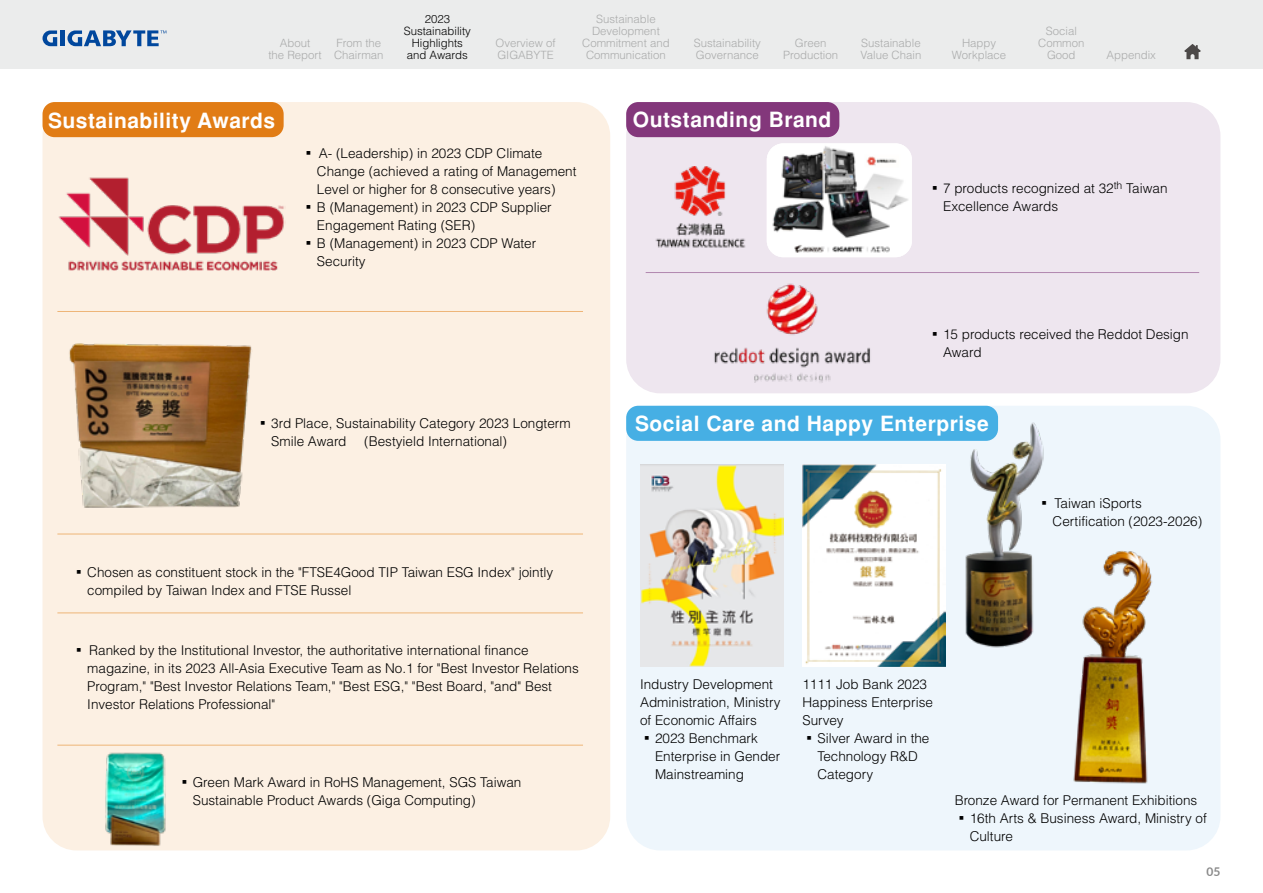
<style>
.page{position:relative;width:1263px;height:893px;background:#fff}
.page>*{position:absolute;margin:0;border:0;box-sizing:border-box;transform-origin:0 0}
.t1{font:700 21px "Helvetica";letter-spacing:.025em;color:#fff}
.t2{font:300 13.5px/18px "Helvetica";color:#000}
.t3{font:700 12px "Lato";color:#898989}
.t4{font:300 11.4px/12px "Helvetica";color:#aaabab;text-align:center}
.t5{font:300 11.4px/12px "Helvetica";color:#000;text-align:center}
.s1{font-family:"Noto Sans CJ Ktc"}
</style>
<div class="page">
<div style="left:0;top:0;width:1263px;height:69px;background:#ebecec"></div>
<hr style="left:61px;top:30px;width:4px;height:16px;background:#00479d">
<svg style="left:43px;top:30px;width:14px;height:16px"></svg>
<svg style="left:67px;top:30px;width:99px;height:16px"></svg>
<div style="left:43px;top:102px;width:567px;height:748px;background:#fcf0e3;border-radius:34px"></div>
<div style="left:626px;top:102px;width:594px;height:291px;background:#eee6ef;border-radius:34px"></div>
<div style="left:626px;top:406px;width:594px;height:444px;background:#eef6fc;border-radius:34px"></div>
<div style="left:43px;top:102px;width:241px;height:35px;background:#e17c15;border-radius:12px"></div>
<img style="left:58px;top:177px;width:228px;height:94px">
<hr style="left:57px;top:311px;width:526px;height:1px;background:#eeb577">
<div style="left:626px;top:102px;width:213px;height:35px;background:#83377b;border-radius:12px"></div>
<div style="left:626px;top:406px;width:372px;height:35px;background:#46afe4;border-radius:12px"></div>
<img style="left:42px;top:335px;width:210px;height:177px">
<hr style="left:57px;top:534px;width:526px;height:1px;background:#eeb577">
<hr style="left:57px;top:613px;width:526px;height:1px;background:#eeb577">
<hr style="left:57px;top:745px;width:526px;height:1px;background:#eeb577">
<img style="left:767px;top:143px;width:145px;height:114px">
<img style="left:655px;top:167px;width:91px;height:81px">
<img style="left:714px;top:283px;width:156px;height:100px">
<hr style="left:646px;top:272px;width:553px;height:1px;background:#b187af">
<img style="left:802px;top:465px;width:143px;height:201px">
<img style="left:945px;top:418px;width:99px;height:238px">
<img style="left:640px;top:465px;width:144px;height:201px">
<img style="left:1020px;top:532px;width:132px;height:252px">
<img style="left:95px;top:744px;width:83px;height:102px">
<svg style="left:1184px;top:44px;width:17px;height:15px"></svg>
<p class="t4" style="left:268px;top:36px;width:55px">About<br>the Report</p>
<p class="t4" style="left:334px;top:36px;width:51px;text-align:left">From the<br>Chairman</p>
<h1 class="t1" style="left:48px;top:108px;width:229px">Sustainability Awards</h1>
<p class="t5" style="left:404px;top:12px;width:69px">2023<br>Sustainability<br>Highlights and Awards</p>
<p class="t4" style="left:495px;top:36px;width:62px;text-align:left">Overview of<br>GIGABYTE</p>
<p class="t4" style="left:582px;top:12px;width:89px">Sustainable<br>Development<br>Commitment and<br>Communication</p>
<p class="t4" style="left:694px;top:36px;width:69px;text-align:left">Sustainability<br>Governance</p>
<p class="t4" style="left:783px;top:36px;width:56px">Green<br>Production</p>
<p class="t4" style="left:860px;top:36px;width:62px;text-align:left">Sustainable<br>Value Chain</p>
<p class="t4" style="left:952px;top:36px;width:56px">Happy<br>Workplace</p>
<h1 class="t1" style="left:633px;top:107px;width:200px">Outstanding Brand</h1>
<p class="t4" style="left:1038px;top:24px;width:48px">Social<br>Common<br>Good</p>
<p class="t4" style="left:1106px;top:48px;width:51px">Appendix</p>
<p class="t2" style="left:317px;top:144px;width:261px;text-indent:-15px"><span class="s1">▪</span> A- (Leadership) in 2023 CDP Climate<br>Change (achieved a rating of Management<br>Level or higher for 8 consecutive years)</p>
<p class="t2" style="left:317px;top:198px;width:236px;text-indent:-15px"><span class="s1">▪</span> B (Management) in 2023 CDP Supplier<br>Engagement Rating (SER)</p>
<p class="t2" style="left:317px;top:234px;width:221px;text-indent:-15px"><span class="s1">▪</span> B (Management) in 2023 CDP Water<br>Security</p>
<p class="t2" style="left:271px;top:413px;width:301px;text-indent:-15px"><span class="s1">▪</span> 3rd Place, Sustainability Category 2023 Longterm<br>Smile Award</p>
<p class="t2" style="left:364px;top:431px;width:144px">(Bestyield International)</p>
<p class="t2" style="left:87px;top:562px;width:467px;text-indent:-15px"><span class="s1">▪</span> Chosen as constituent stock in the "FTSE4Good TIP Taiwan ESG Index" jointly compiled by Taiwan Index and FTSE Russel</p>
<p class="t2" style="left:87px;top:641px;width:493px;text-indent:-15px"><span class="s1">▪</span> Ranked by the Institutional Investor, the authoritative international finance magazine, in its 2023 All-Asia Executive Team as No.1 for "Best Investor Relations Program," "Best Investor Relations Team," "Best ESG," "Best Board, "and" Best Investor Relations Professional"</p>
<p class="t2" style="left:193px;top:772px;width:330px;text-indent:-15px"><span class="s1">▪</span> Green Mark Award in RoHS Management, SGS Taiwan<br>Sustainable Product Awards (Giga Computing)</p>
<p class="t2" style="left:943px;top:179px;width:226px;text-indent:-15px"><span class="s1">▪</span> 7 products recognized at 32<sup>th</sup> Taiwan<br>Excellence Awards</p>
<p class="t2" style="left:943px;top:325px;width:247px;text-indent:-15px"><span class="s1">▪</span> 15 products received the Reddot Design<br>Award</p>
<h1 class="t1" style="left:635px;top:412px;width:355px">Social Care and Happy Enterprise</h1>
<p class="t2" style="left:1052px;top:494px;width:151px;text-indent:-15px"><span class="s1">▪</span> Taiwan iSports<br>Certification (2023-2026)</p>
<p class="t2" style="left:640px;top:675px;width:142px">Industry Development<br>Administration, Ministry of Economic Affairs</p>
<p class="t2" style="left:655px;top:729px;width:127px;text-indent:-15px"><span class="s1">▪</span> 2023 Benchmark<br>Enterprise in Gender<br>Mainstreaming</p>
<p class="t2" style="left:802px;top:675px;width:132px">1111 Job Bank 2023<br>Happiness Enterprise<br>Survey</p>
<p class="t2" style="left:817px;top:729px;width:114px;text-indent:-15px"><span class="s1">▪</span> Silver Award in the<br>Technology R&amp;D<br>Category</p>
<p class="t2" style="left:955px;top:791px;width:244px">Bronze Award for Permanent Exhibitions</p>
<p class="t2" style="left:970px;top:809px;width:239px;text-indent:-15px"><span class="s1">▪</span> 16th Arts &amp; Business Award, Ministry of<br>Culture</p>
<p class="t3" style="left:1206px;top:863px;width:15px">05</p>
</div>
